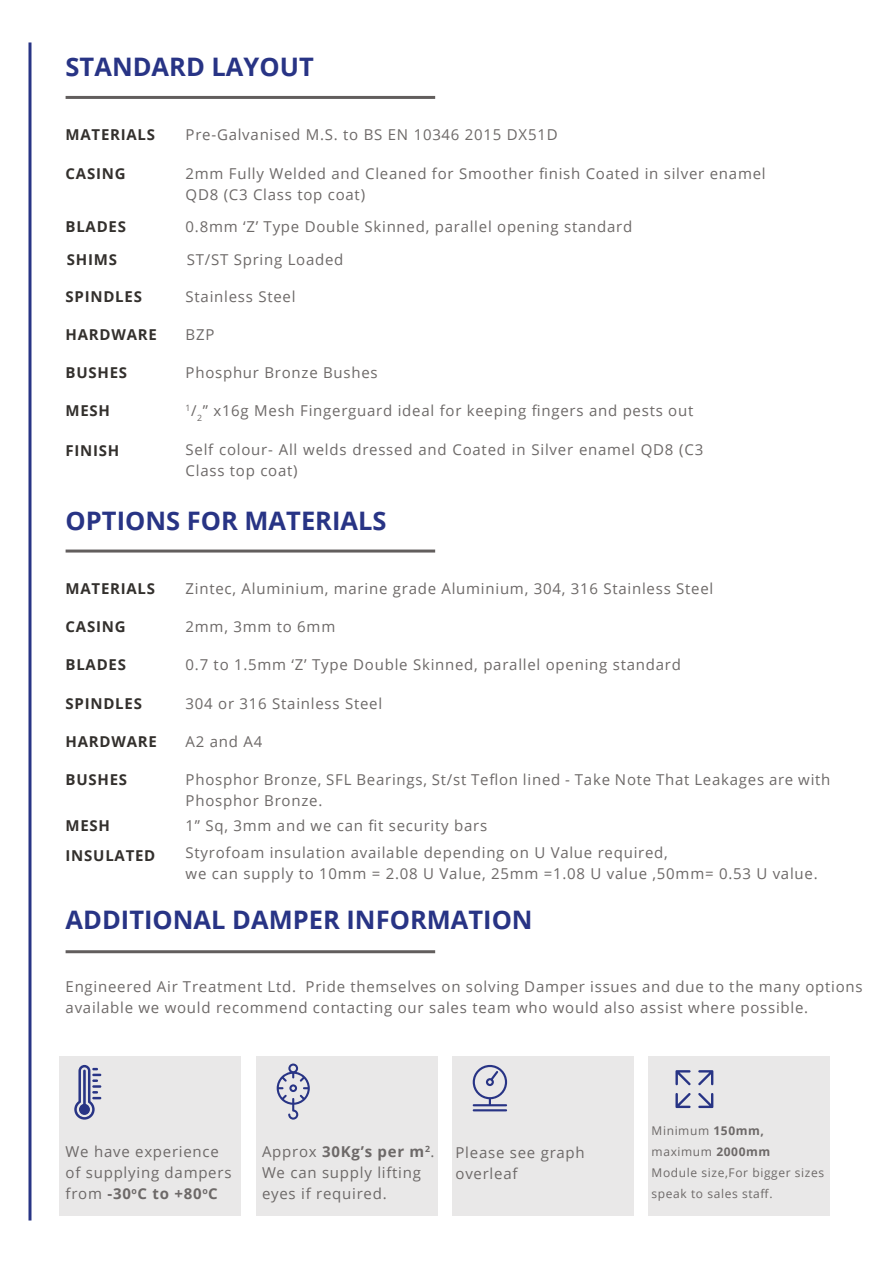
<style>
.page{position:relative;width:893px;height:1263px;background:#fff}
.page>*{position:absolute;margin:0;border:0;box-sizing:border-box;transform-origin:0 0}
.t1{font:700 25.5px "Open Sans";color:#283485}
.t2{font:15px/21px "Open Sans";letter-spacing:.05em;color:#6d6968}
.t3{font:700 15px "Open Sans";letter-spacing:.05em;color:#33302d}
.t4{font:12px/21px "Open Sans";letter-spacing:.05em;color:#6d6968}
.s1{font-weight:700}
</style>
<div class="page">
<hr style="left:66px;top:96px;width:369px;height:3px;background:#625e5d">
<hr style="left:66px;top:549px;width:369px;height:3px;background:#625e5d">
<hr style="left:66px;top:950px;width:369px;height:3px;background:#625e5d">
<div style="left:59px;top:1056px;width:182px;height:160px;background:#e9e8e8"></div>
<svg style="left:74px;top:1065px;width:27px;height:54px"></svg>
<div style="left:256px;top:1056px;width:182px;height:160px;background:#e9e8e8"></div>
<svg style="left:277px;top:1063px;width:33px;height:56px"></svg>
<div style="left:452px;top:1056px;width:182px;height:160px;background:#e9e8e8"></div>
<hr style="left:473px;top:1109px;width:34px;height:2px;background:#283485">
<svg style="left:473px;top:1065px;width:34px;height:41px"></svg>
<div style="left:648px;top:1056px;width:182px;height:160px;background:#e9e8e8"></div>
<svg style="left:675px;top:1070px;width:16px;height:15px"></svg>
<svg style="left:698px;top:1070px;width:15px;height:15px"></svg>
<svg style="left:675px;top:1093px;width:16px;height:15px"></svg>
<svg style="left:698px;top:1093px;width:15px;height:15px"></svg>
<hr style="left:28px;top:42px;width:3px;height:1178px;background:#283485">
<h1 class="t1" style="left:66px;top:49px;width:250px">STANDARD LAYOUT</h1>
<p class="t3" style="left:66px;top:124px;width:91px">MATERIALS</p>
<p class="t3" style="left:66px;top:162px;width:61px">CASING</p>
<p class="t3" style="left:66px;top:216px;width:62px">BLADES</p>
<p class="t2" style="left:186px;top:124px;width:373px">Pre-Galvanised M.S. to BS EN 10346 2015 DX51D</p>
<p class="t2" style="left:186px;top:162px;width:582px">2mm Fully Welded and Cleaned for Smoother finish Coated in silver enamel<br>QD8 (C3 Class top coat)</p>
<p class="t2" style="left:186px;top:215px;width:448px">0.8mm ‘Z’ Type Double Skinned, parallel opening standard</p>
<p class="t3" style="left:67px;top:249px;width:52px">SHIMS</p>
<p class="t2" style="left:187px;top:248px;width:158px">ST/ST Spring Loaded</p>
<p class="t3" style="left:66px;top:285px;width:78px">SPINDLES</p>
<p class="t3" style="left:66px;top:324px;width:93px">HARDWARE</p>
<p class="t3" style="left:66px;top:362px;width:63px">BUSHES</p>
<p class="t3" style="left:66px;top:400px;width:46px">MESH</p>
<p class="t2" style="left:186px;top:285px;width:111px">Stainless Steel</p>
<p class="t2" style="left:186px;top:323px;width:30px">BZP</p>
<p class="t2" style="left:186px;top:362px;width:194px">Phosphur Bronze Bushes</p>
<p class="t2" style="left:186px;top:400px;width:509px"><sup>1</sup>/<sub>2</sub>” x16g Mesh Fingerguard ideal for keeping fingers and pests out</p>
<p class="t3" style="left:66px;top:440px;width:55px">FINISH</p>
<p class="t2" style="left:186px;top:438px;width:519px">Self colour- All welds dressed and Coated in Silver enamel QD8 (C3<br>Class top coat)</p>
<h1 class="t1" style="left:66px;top:503px;width:322px">OPTIONS FOR MATERIALS</h1>
<p class="t3" style="left:66px;top:578px;width:91px">MATERIALS</p>
<p class="t3" style="left:66px;top:616px;width:61px">CASING</p>
<p class="t3" style="left:66px;top:654px;width:62px">BLADES</p>
<p class="t3" style="left:66px;top:693px;width:78px">SPINDLES</p>
<p class="t3" style="left:66px;top:731px;width:93px">HARDWARE</p>
<p class="t3" style="left:66px;top:769px;width:63px">BUSHES</p>
<p class="t3" style="left:66px;top:815px;width:46px">MESH</p>
<p class="t2" style="left:186px;top:577px;width:529px">Zintec, Aluminium, marine grade Aluminium, 304, 316 Stainless Steel</p>
<p class="t2" style="left:186px;top:616px;width:151px">2mm, 3mm to 6mm</p>
<p class="t2" style="left:186px;top:654px;width:497px">0.7 to 1.5mm ‘Z’ Type Double Skinned, parallel opening standard</p>
<p class="t2" style="left:186px;top:692px;width:198px">304 or 316 Stainless Steel</p>
<p class="t2" style="left:186px;top:731px;width:78px">A2 and A4</p>
<p class="t2" style="left:186px;top:769px;width:646px">Phosphor Bronze, SFL Bearings, St/st Teflon lined - Take Note That Leakages are with<br>Phosphor Bronze.</p>
<p class="t2" style="left:186px;top:815px;width:303px">1” Sq, 3mm and we can fit security bars</p>
<p class="t3" style="left:66px;top:844px;width:91px">INSULATED</p>
<p class="t2" style="left:186px;top:842px;width:634px">Styrofoam insulation available depending on U Value required,<br>we can supply to 10mm = 2.08 U Value, 25mm =1.08 U value ,50mm= 0.53 U value.</p>
<h1 class="t1" style="left:66px;top:902px;width:469px">ADDITIONAL DAMPER INFORMATION</h1>
<p class="t2" style="left:66px;top:976px;width:799px">Engineered Air Treatment Ltd. Pride themselves on solving Damper issues and due to the many options available we would recommend contacting our sales team who would also assist where possible.</p>
<p class="t2" style="left:66px;top:1141px;width:167px">We have experience of supplying dampers from <span class="s1">-30</span><sup>o</sup><span class="s1">C to +80</span><sup>o</sup><span class="s1">C</span></p>
<p class="t2" style="left:262px;top:1141px;width:174px">Approx <span class="s1">30Kg’s per m</span><sup>2</sup>.<br>We can supply lifting eyes if required.</p>
<p class="t2" style="left:455px;top:1141px;width:131px">Please see graph overleaf</p>
<p class="t4" style="left:652px;top:1120px;width:174px">Minimum <span class="s1">150mm, </span>maximum <span class="s1">2000mm<br></span>Module size,For bigger sizes speak to sales staff.</p>
</div>
